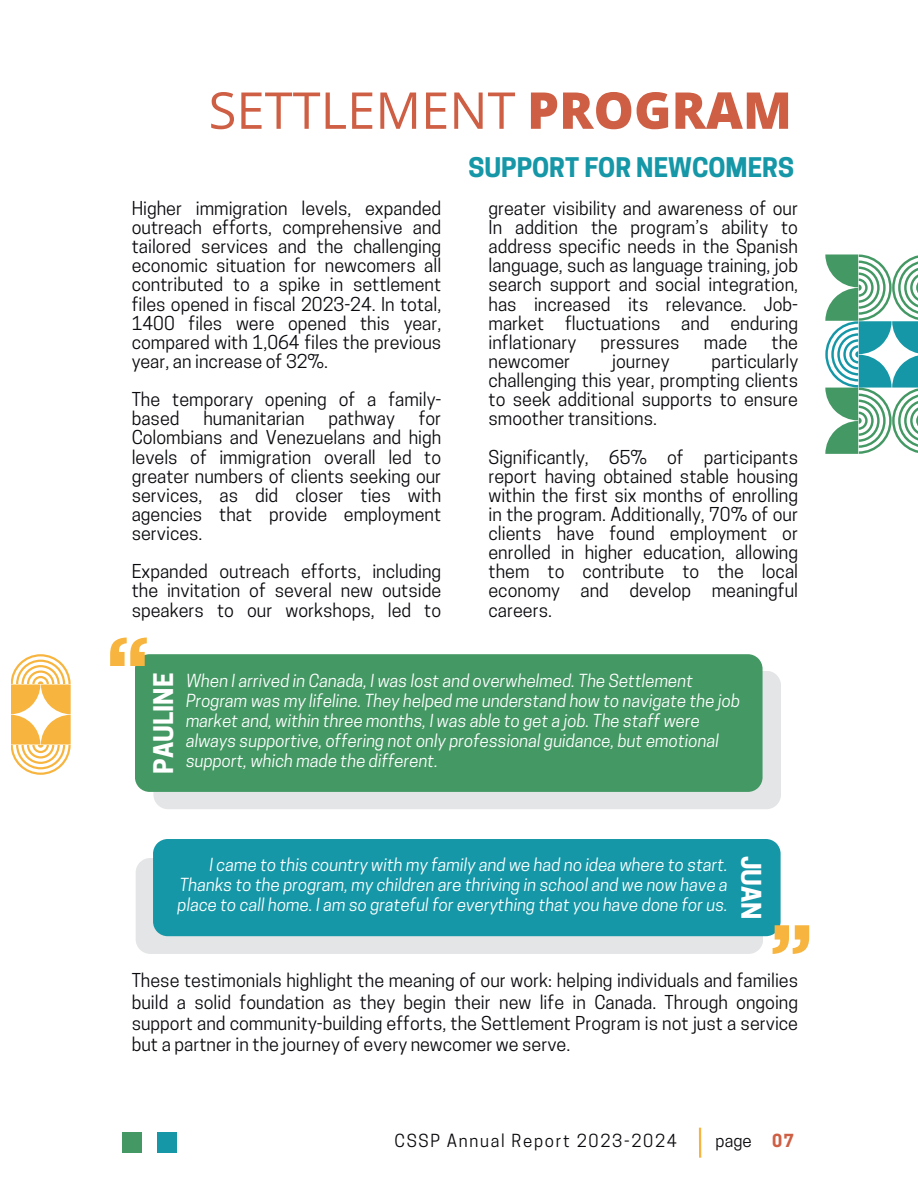
<style>
.page{position:relative;width:918px;height:1188px;background:#fff}
.page>*{position:absolute;margin:0;border:0;box-sizing:border-box;transform-origin:0 0}
.t1{font:50.85px "Open Sans";color:#ce5f44}
.t2{font:700 25.35px "Cooper Hewitt";color:#1597a7}
.t3{font:700 25.35px "Cooper Hewitt";color:#fff}
.t4{font:18px/19.2px "Cooper Hewitt";color:#0a090d;text-align:justify}
.t5{font:italic 16.95px/20.1px "Cooper Hewitt";color:#fff}
.t6{font:16.95px "Cooper Hewitt";letter-spacing:.1em;color:#0a090d}
.s1{font-weight:800}
.s2{font-weight:700;color:#ce5f44}
</style>
<div class="page">
<svg style="left:825px;top:254px;width:93px;height:200px"></svg>
<svg style="left:11px;top:654px;width:60px;height:120px"></svg>
<div style="left:153px;top:671px;width:628px;height:138px;background:#e4e5e6"></div>
<div style="left:135px;top:654px;width:628px;height:138px;background:#449864"></div>
<svg style="left:110px;top:638px;width:37px;height:28px"></svg>
<div style="left:136px;top:858px;width:627px;height:96px;background:#e4e5e6"></div>
<div style="left:153px;top:839px;width:628px;height:97px;background:#1597a7"></div>
<svg style="left:773px;top:926px;width:36px;height:28px"></svg>
<hr style="left:699px;top:1128px;width:2px;height:30px;background:#f7b53f">
<div style="left:157px;top:1133px;width:20px;height:20px;background:#1597a7"></div>
<div style="left:122px;top:1133px;width:19px;height:20px;background:#449864"></div>
<h1 class="t1" style="left:209px;top:76px;width:585px">SETTLEMENT <span class="s1">PROGRAM</span></h1>
<p class="t4" style="left:132px;top:199px;width:311px">Higher immigration levels, expanded outreach efforts, comprehensive and tailored services and the challenging economic situation for newcomers all contributed to a spike in settlement files opened in fiscal 2023-24. In total, 1400 files were opened this year, compared with 1,064 files the previous year, an increase of 32%.</p>
<p class="t4" style="left:132px;top:390px;width:311px">The temporary opening of a family&shy;based</p>
<p class="t4" style="left:132px;top:409px;width:311px;text-indent:287px">for Colombians and Venezuelans and high levels of immigration overall led to greater numbers of clients seeking our services, as did closer ties with agencies that provide employment services.</p>
<p class="t4" style="left:132px;top:562px;width:311px">Expanded outreach efforts, including the invitation of several new outside speakers to our workshops, led to</p>
<p class="t4" style="left:203px;top:409px;width:103px">humanitarian</p>
<p class="t4" style="left:328px;top:409px;width:68px">pathway</p>
<h2 class="t2" style="left:468px;top:153px;width:327px">SUPPORT FOR NEWCOMERS</h2>
<p class="t4" style="left:489px;top:199px;width:311px">greater visibility and awareness of our In addition the program’s ability to address specific needs in the Spanish language, such as language training, job search support and social integration, has increased its relevance. Job&shy;market fluctuations and enduring inflationary</p>
<p class="t4" style="left:601px;top:332px;width:80px">pressures</p>
<p class="t4" style="left:704px;top:332px;width:45px">made</p>
<p class="t4" style="left:772px;top:332px;width:28px">the</p>
<p class="t4" style="left:489px;top:352px;width:311px;text-indent:223px">particularly challenging this year, prompting clients to seek additional supports to ensure smoother transitions.</p>
<p class="t4" style="left:489px;top:447px;width:311px">Significantly, 65% of participants report having obtained stable housing within the first six months of enrolling in the program. Additionally, 70% of our clients have found employment or enrolled in higher education, allowing them to contribute to the local economy and develop meaningful careers.</p>
<p class="t4" style="left:489px;top:352px;width:83px">newcomer</p>
<p class="t4" style="left:612px;top:352px;width:59px">journey</p>
<h2 class="t3" style="left:149px;top:774px;width:102px;rotate:-90deg">PAULINE</h2>
<p class="t5" style="left:186px;top:670px;width:556px">When I arrived in Canada, I was lost and overwhelmed. The Settlement Program was my lifeline. They helped me understand how to navigate the job market and, within three months, I was able to get a job. The staff were always supportive, offering not only professional guidance, but emotional support, which made the different.</p>
<p class="t5" style="left:178px;top:855px;width:552px;text-align:justify;text-indent:32px">I came to this country with my family and we had no idea where to start.<br>Thanks to the program, my children are thriving in school and we now have a place to call home. I am so grateful for everything that you have done for us.</p>
<h2 class="t3" style="left:766px;top:856px;width:66px;rotate:90deg">JUAN</h2>
<p class="t4" style="left:132px;top:970px;width:668px;line-height:21.5px">These testimonials highlight the meaning of our work: helping individuals and families build a solid foundation as they begin their new life in Canada. Through ongoing support and community-building efforts, the Settlement Program is not just a service but a partner in the journey of every newcomer we serve.</p>
<p class="t6" style="left:395px;top:1131px;width:284px">CSSP Annual Report 2023-2024</p>
<p class="t6" style="left:716px;top:1131px;width:80px">page <span class="s2">07</span></p>
</div>
